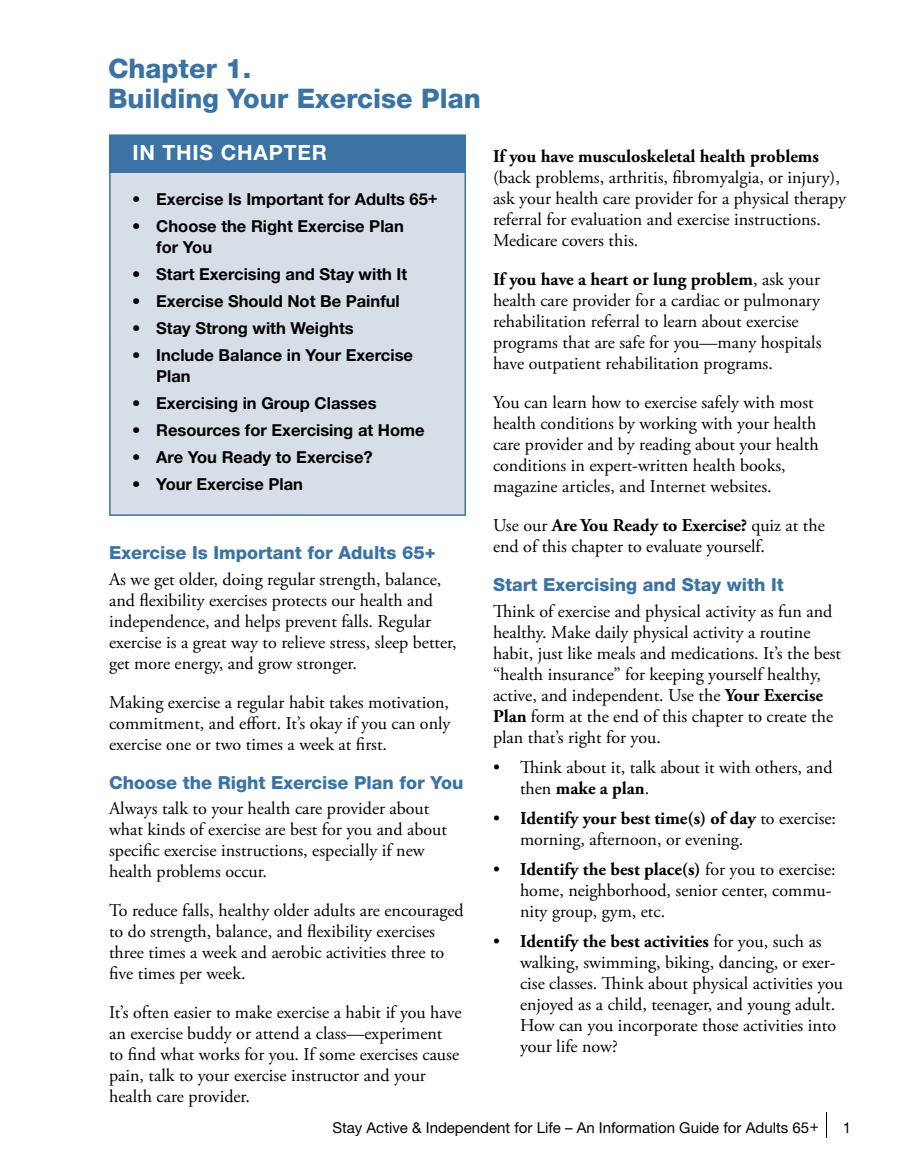
<style>
.page{position:relative;width:905px;height:1175px;background:#fff}
.page>*{position:absolute;margin:0;border:0;box-sizing:border-box;transform-origin:0 0}
.t1{font:800 27px/30px "Helvetica Neue";color:#3a73a4}
.t2{font:700 21px "Helvetica Neue";letter-spacing:.04em;color:#fff}
.t3{font:18px/21px "Adobe Garamond Pro";color:#000}
.t4{font:800 18px "Helvetica Neue";color:#3a73a4}
.t5{font:700 18px "Adobe Garamond Pro";color:#000}
.t6{font:700 16.5px/21px "Helvetica Neue";color:#000}
.t7{font:15px "Helvetica Neue";color:#000}
.s1{font-weight:700}
</style>
<div class="page">
<svg style="left:826px;top:1112px;width:1px;height:26px"></svg>
<div style="left:109px;top:134px;width:357px;height:382px;background:#d7dee7"></div>
<div style="left:133px;top:196px;width:7px;height:9px;background:#d7dee7"></div>
<div style="left:157px;top:193px;width:270px;height:15px;background:#d7dee7"></div>
<div style="left:429px;top:195px;width:8px;height:8px;background:#d7dee7"></div>
<div style="left:133px;top:220px;width:271px;height:15px;background:#d7dee7"></div>
<div style="left:156px;top:241px;width:55px;height:12px;background:#d7dee7"></div>
<div style="left:133px;top:268px;width:274px;height:15px;background:#d7dee7"></div>
<div style="left:133px;top:295px;width:266px;height:12px;background:#d7dee7"></div>
<div style="left:133px;top:322px;width:220px;height:15px;background:#d7dee7"></div>
<div style="left:133px;top:349px;width:280px;height:12px;background:#d7dee7"></div>
<div style="left:157px;top:370px;width:33px;height:12px;background:#d7dee7"></div>
<div style="left:133px;top:397px;width:243px;height:15px;background:#d7dee7"></div>
<div style="left:133px;top:424px;width:291px;height:15px;background:#d7dee7"></div>
<div style="left:133px;top:451px;width:239px;height:15px;background:#d7dee7"></div>
<div style="left:133px;top:478px;width:169px;height:12px;background:#d7dee7"></div>
<div style="left:109px;top:135px;width:356px;height:37px;background:#3a73a4"></div>
<h1 class="t1" style="left:108px;top:54px;width:374px">Chapter 1.<br>Building Your Exercise Plan</h1>
<p class="t2" style="left:132px;top:140px;width:196px">IN THIS CHAPTER</p>
<p class="t6" style="left:132px;top:188px;width:307px">• Exercise Is Important for Adults 65+</p>
<p class="t6" style="left:156px;top:215px;width:249px;text-indent:-24px">• Choose the Right Exercise Plan for You</p>
<p class="t6" style="left:132px;top:263px;width:276px">• Start Exercising and Stay with It</p>
<p class="t6" style="left:132px;top:290px;width:269px">• Exercise Should Not Be Painful</p>
<p class="t6" style="left:132px;top:317px;width:223px">• Stay Strong with Weights</p>
<p class="t6" style="left:156px;top:344px;width:258px;text-indent:-24px">• Include Balance in Your Exercise<br>Plan</p>
<p class="t6" style="left:132px;top:392px;width:246px">• Exercising in Group Classes</p>
<p class="t6" style="left:132px;top:419px;width:294px">• Resources for Exercising at Home</p>
<p class="t6" style="left:132px;top:446px;width:242px">• Are You Ready to Exercise?</p>
<p class="t6" style="left:132px;top:473px;width:172px">• Your Exercise Plan</p>
<p class="t4" style="left:109px;top:542px;width:328px">Exercise Is Important for Adults 65+</p>
<p class="t3" style="left:109px;top:569px;width:349px">As we get older, doing regular strength, balance, and flexibility exercises protects our health and independence, and helps prevent falls. Regular exercise is a great way to relieve stress, sleep better, get more energy, and grow stronger.</p>
<p class="t3" style="left:109px;top:692px;width:343px;text-align:justify">Making exercise a regular habit takes motivation, commitment, and effort. It’s okay if you can only exercise one or two times a week at first.</p>
<p class="t4" style="left:109px;top:771px;width:356px">Choose the Right Exercise Plan for You</p>
<p class="t3" style="left:109px;top:798px;width:339px">Always talk to your health care provider about what kinds of exercise are best for you and about specific exercise instructions, especially if new health problems occur.</p>
<p class="t3" style="left:109px;top:900px;width:356px">To reduce falls, healthy older adults are encouraged to do strength, balance, and flexibility exercises three times a week and aerobic activities three to five times per week.</p>
<p class="t3" style="left:109px;top:1002px;width:354px">It’s often easier to make exercise a habit if you have an exercise buddy or attend a class—experiment<br>to find what works for you. If some exercises cause pain, talk to your exercise instructor and your health care provider.</p>
<p class="t5" style="left:493px;top:146px;width:327px">If you have musculoskeletal health problems</p>
<p class="t3" style="left:493px;top:168px;width:354px">(back problems, arthritis, fibromyalgia, or injury), ask your health care provider for a physical therapy referral for evaluation and exercise instructions.<br>Medicare covers this.</p>
<p class="t3" style="left:493px;top:270px;width:330px"><span class="s1">If you have a heart or lung problem</span>, ask your health care provider for a cardiac or pulmonary rehabilitation referral to learn about exercise programs that are safe for you—many hospitals have outpatient rehabilitation programs.</p>
<p class="t3" style="left:493px;top:393px;width:327px">You can learn how to exercise safely with most health conditions by working with your health care provider and by reading about your health conditions in expert-written health books, magazine articles, and Internet websites.</p>
<p class="t3" style="left:493px;top:516px;width:333px">Use our <span class="s1">Are You Ready to Exercise?</span> quiz at the end of this chapter to evaluate yourself.</p>
<p class="t4" style="left:493px;top:574px;width:292px">Start Exercising and Stay with It</p>
<p class="t3" style="left:493px;top:601px;width:349px">Think of exercise and physical activity as fun and healthy. Make daily physical activity a routine habit, just like meals and medications. It’s the best “health insurance” for keeping yourself healthy, active, and independent. Use the <span class="s1">Your Exercise Plan</span> form at the end of this chapter to create the plan that’s right for you.</p>
<p class="t3" style="left:520px;top:757px;width:314px;text-indent:-27px">• Think about it, talk about it with others, and then <span class="s1">make a plan</span>.</p>
<p class="t3" style="left:520px;top:808px;width:317px;text-indent:-27px">• <span class="s1">Identify your best time(s) of day</span> to exercise: morning, afternoon, or evening.</p>
<p class="t3" style="left:520px;top:859px;width:317px;text-indent:-27px">• <span class="s1">Identify the best place(s)</span> for you to exercise: home, neighborhood, senior center, commu&shy;nity group, gym, etc.</p>
<p class="t3" style="left:520px;top:931px;width:324px;text-indent:-27px">• <span class="s1">Identify the best activities</span> for you, such as walking, swimming, biking, dancing, or exer&shy;cise classes. Think about physical activities you enjoyed as a child, teenager, and young adult.<br>How can you incorporate those activities into your life now?</p>
<p class="t7" style="left:332px;top:1118px;width:488px">Stay Active &amp; Independent for Life – An Information Guide for Adults 65+</p>
<p class="t7" style="left:842px;top:1118px;width:10px">1</p>
</div>
